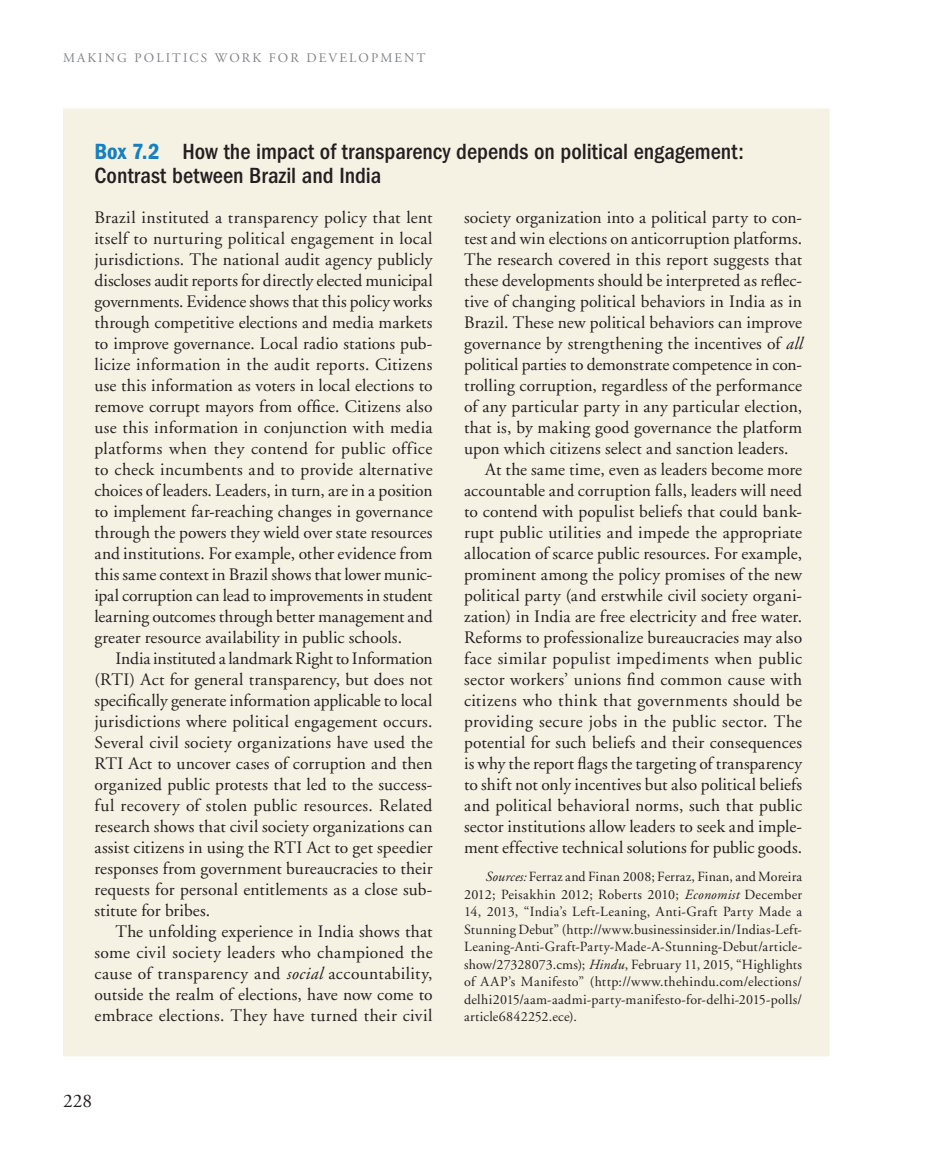
<style>
.page{position:relative;width:945px;height:1166px;background:#fff}
.page>*{position:absolute;margin:0;border:0;box-sizing:border-box;transform-origin:0 0}
.t1{font:500 condensed 22.75px/24.5px "Franklin Gothic";color:#231f20}
.t2{font:19.25px "Adobe Garamond";color:#231f20}
.t3{font:17.5px "Adobe Garamond";letter-spacing:.01em;color:#231f20}
.t4{font:17.5px "Adobe Garamond";letter-spacing:-.01em;color:#231f20}
.t5{font:14px/17.5px "Adobe Garamond";letter-spacing:.02em;color:#231f20;text-align:justify}
.t6{font:13.12px "Adobe Garamond";letter-spacing:.16em;color:#808285}
.s1{font-weight:600;color:#1480c1}
.s2{font-style:italic}
</style>
<div class="page">
<div style="left:64px;top:109px;width:765px;height:946px;background:#f5f1e3"></div>
<p class="t6" style="left:63px;top:53px;width:364px">MAKING POLITICS WORK FOR DEVELOPMENT</p>
<p class="t1" style="left:94px;top:141px;width:651px"><span class="s1">Box 7.2</span> How the impact of transparency depends on political engagement:<br>Contrast between Brazil and India</p>
<p class="t3" style="left:94px;top:210px;width:340px">Brazil instituted a transparency policy that lent</p>
<p class="t3" style="left:94px;top:231px;width:340px">itself to nurturing political engagement in local</p>
<p class="t3" style="left:94px;top:252px;width:340px">jurisdictions. The national audit agency publicly</p>
<p class="t3" style="left:94px;top:273px;width:340px">discloses audit reports for directly elected municipal</p>
<p class="t4" style="left:94px;top:294px;width:340px">governments. Evidence shows that this policy works</p>
<p class="t3" style="left:94px;top:315px;width:340px">through competitive elections and media markets</p>
<p class="t3" style="left:94px;top:336px;width:340px">to improve governance. Local radio stations pub-</p>
<p class="t3" style="left:94px;top:357px;width:339px">licize information in the audit reports. Citizens</p>
<p class="t3" style="left:94px;top:378px;width:340px">use this information as voters in local elections to</p>
<p class="t3" style="left:94px;top:399px;width:340px">remove corrupt mayors from office. Citizens also</p>
<p class="t3" style="left:94px;top:420px;width:340px">use this information in conjunction with media</p>
<p class="t3" style="left:94px;top:441px;width:340px">platforms when they contend for public office</p>
<p class="t3" style="left:94px;top:462px;width:340px">to check incumbents and to provide alternative</p>
<p class="t3" style="left:94px;top:483px;width:340px">choices of leaders. Leaders, in turn, are in a position</p>
<p class="t3" style="left:94px;top:504px;width:340px">to implement far-reaching changes in governance</p>
<p class="t3" style="left:94px;top:525px;width:340px">through the powers they wield over state resources</p>
<p class="t3" style="left:94px;top:546px;width:340px">and institutions. For example, other evidence from</p>
<p class="t3" style="left:94px;top:567px;width:340px">this same context in Brazil shows that lower munic-</p>
<p class="t4" style="left:94px;top:588px;width:340px">ipal corruption can lead to improvements in student</p>
<p class="t3" style="left:94px;top:609px;width:340px">learning outcomes through better management and</p>
<p class="t3" style="left:94px;top:630px;width:309px">greater resource availability in public schools.</p>
<p class="t4" style="left:116px;top:651px;width:319px">India instituted a landmark Right to Information</p>
<p class="t3" style="left:94px;top:672px;width:339px">(RTI) Act for general transparency, but does not</p>
<p class="t3" style="left:94px;top:693px;width:340px">specifically generate information applicable to local</p>
<p class="t3" style="left:94px;top:714px;width:340px">jurisdictions where political engagement occurs.</p>
<p class="t3" style="left:94px;top:735px;width:340px">Several civil society organizations have used the</p>
<p class="t3" style="left:94px;top:756px;width:340px">RTI Act to uncover cases of corruption and then</p>
<p class="t3" style="left:94px;top:777px;width:340px">organized public protests that led to the success-</p>
<p class="t3" style="left:94px;top:798px;width:340px">ful recovery of stolen public resources. Related</p>
<p class="t3" style="left:94px;top:819px;width:340px">research shows that civil society organizations can</p>
<p class="t3" style="left:94px;top:840px;width:340px">assist citizens in using the RTI Act to get speedier</p>
<p class="t3" style="left:94px;top:861px;width:340px">responses from government bureaucracies to their</p>
<p class="t3" style="left:94px;top:882px;width:340px">requests for personal entitlements as a close sub-</p>
<p class="t3" style="left:94px;top:903px;width:117px">stitute for bribes.</p>
<p class="t3" style="left:116px;top:924px;width:319px">The unfolding experience in India shows that</p>
<p class="t3" style="left:94px;top:945px;width:340px">some civil society leaders who championed the</p>
<p class="t3" style="left:94px;top:966px;width:340px">cause of transparency and <span class="s2">social</span> accountability,</p>
<p class="t3" style="left:94px;top:987px;width:340px">outside the realm of elections, have now come to</p>
<p class="t3" style="left:94px;top:1008px;width:340px">embrace elections. They have turned their civil</p>
<p class="t3" style="left:464px;top:210px;width:340px">society organization into a political party to con-</p>
<p class="t3" style="left:464px;top:231px;width:340px">test and win elections on anticorruption platforms.</p>
<p class="t3" style="left:464px;top:252px;width:340px">The research covered in this report suggests that</p>
<p class="t3" style="left:464px;top:273px;width:340px">these developments should be interpreted as reflec-</p>
<p class="t3" style="left:464px;top:294px;width:340px">tive of changing political behaviors in India as in</p>
<p class="t3" style="left:464px;top:315px;width:340px">Brazil. These new political behaviors can improve</p>
<p class="t3" style="left:464px;top:336px;width:340px">governance by strengthening the incentives of <span class="s2">all</span></p>
<p class="t3" style="left:464px;top:357px;width:340px">political parties to demonstrate competence in con-</p>
<p class="t3" style="left:464px;top:378px;width:340px">trolling corruption, regardless of the performance</p>
<p class="t3" style="left:464px;top:399px;width:339px">of any particular party in any particular election,</p>
<p class="t3" style="left:464px;top:420px;width:340px">that is, by making good governance the platform</p>
<p class="t3" style="left:464px;top:441px;width:326px">upon which citizens select and sanction leaders.</p>
<p class="t3" style="left:485px;top:462px;width:319px">At the same time, even as leaders become more</p>
<p class="t3" style="left:464px;top:483px;width:340px">accountable and corruption falls, leaders will need</p>
<p class="t3" style="left:464px;top:504px;width:340px">to contend with populist beliefs that could bank-</p>
<p class="t3" style="left:464px;top:525px;width:340px">rupt public utilities and impede the appropriate</p>
<p class="t3" style="left:464px;top:546px;width:340px">allocation of scarce public resources. For example,</p>
<p class="t3" style="left:464px;top:567px;width:340px">prominent among the policy promises of the new</p>
<p class="t3" style="left:464px;top:588px;width:340px">political party (and erstwhile civil society organi-</p>
<p class="t3" style="left:464px;top:609px;width:340px">zation) in India are free electricity and free water.</p>
<p class="t3" style="left:464px;top:630px;width:340px">Reforms to professionalize bureaucracies may also</p>
<p class="t3" style="left:464px;top:651px;width:340px">face similar populist impediments when public</p>
<p class="t3" style="left:464px;top:672px;width:340px">sector workers’ unions find common cause with</p>
<p class="t3" style="left:464px;top:693px;width:340px">citizens who think that governments should be</p>
<p class="t3" style="left:464px;top:714px;width:340px">providing secure jobs in the public sector. The</p>
<p class="t3" style="left:464px;top:735px;width:340px">potential for such beliefs and their consequences</p>
<p class="t3" style="left:464px;top:756px;width:340px">is why the report flags the targeting of transparency</p>
<p class="t3" style="left:464px;top:777px;width:340px">to shift not only incentives but also political beliefs</p>
<p class="t3" style="left:464px;top:798px;width:340px">and political behavioral norms, such that public</p>
<p class="t3" style="left:464px;top:819px;width:340px">sector institutions allow leaders to seek and imple-</p>
<p class="t3" style="left:464px;top:840px;width:340px">ment effective technical solutions for public goods.</p>
<p class="t5" style="left:464px;top:869px;width:340px;text-indent:21px"><span class="s2">Sources:</span> Ferraz and Finan 2008; Ferraz, Finan, and Moreira 2012; Peisakhin 2012; Roberts 2010; <span class="s2">Economist</span> December 14, 2013, “India’s Left-Leaning, Anti-Graft Party Made a Stunning Debut” (http://www.businessinsider.in/Indias-Left-Leaning-Anti-Graft-Party-Made-A-Stunning-Debut/article&shy;show/27328073.cms); <span class="s2">Hindu</span>, February 11, 2015, “Highlights of AAP’s Manifesto” (http://www.thehindu.com/elections/ delhi2015/aam-aadmi-party-manifesto-for-delhi-2015-polls/ article6842252.ece).</p>
<p class="t2" style="left:63px;top:1092px;width:30px">228</p>
</div>
